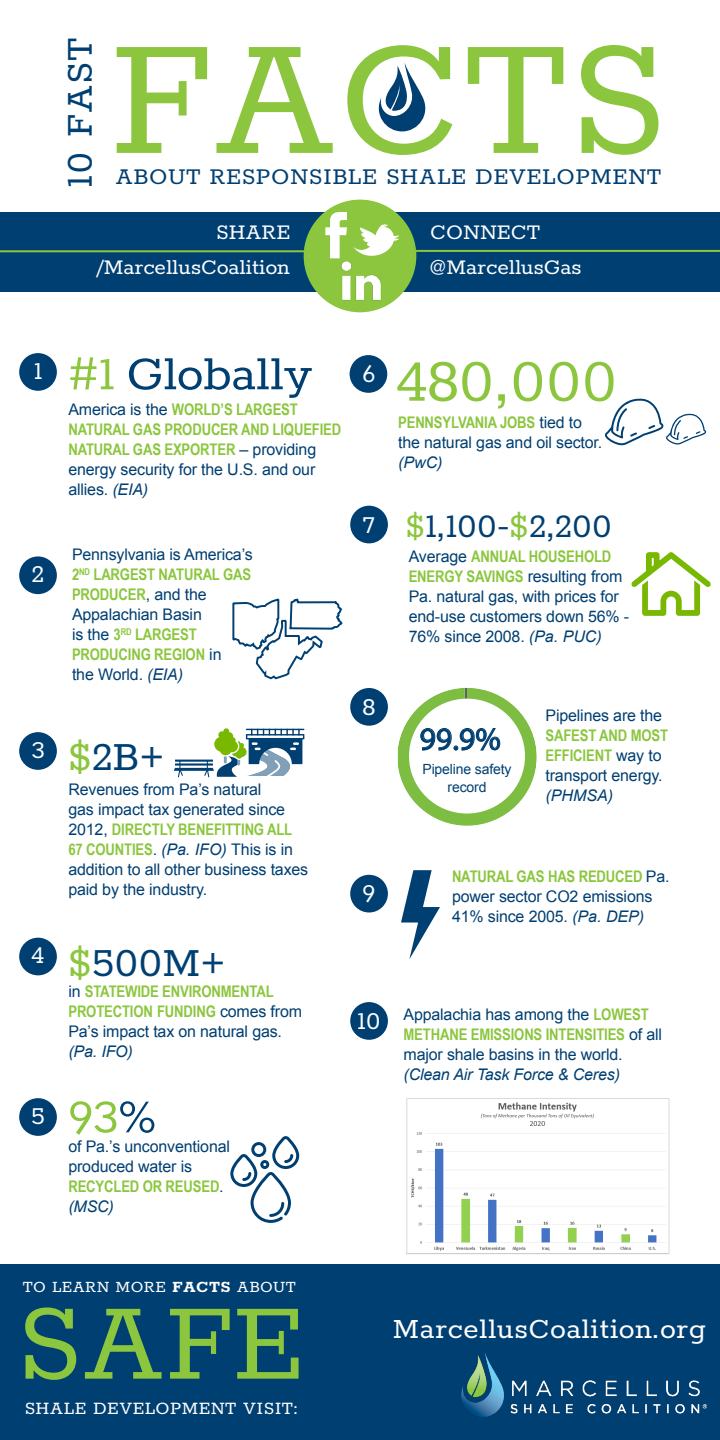
<style>
.page{position:relative;width:720px;height:1440px;background:#fff}
.page>*{position:absolute;margin:0;border:0;box-sizing:border-box;transform-origin:0 0}
.t1{font:188px "Rokkitt";color:#8bc63e}
.t2{font:124px "Rokkitt";color:#8bc63e}
.t3{font:68px "Rokkitt";letter-spacing:-.01em;color:#8bc63e}
.t4{font:54px "Rokkitt";color:#003f72}
.t5{font:54px "Rokkitt";color:#8bc63e}
.t6{font:46px "Rokkitt";letter-spacing:-.01em;color:#003f72}
.t7{font:42px "Rokkitt";letter-spacing:.02em;color:#003f72}
.t8{font:38px "Rokkitt";letter-spacing:-.01em;color:#003f72}
.t9{font:32px "Rokkitt";letter-spacing:.02em;color:#fff}
.t10{font:32px "Myriad Pro";color:#003f72}
.t11{font:28px "Rokkitt";color:#fff}
.t12{font:26px "Rokkitt";letter-spacing:.02em;color:#003f72}
.t13{font:24px "Rokkitt";color:#fff}
.t14{font:20px "Rokkitt";letter-spacing:.02em;color:#fff}
.t15{font:18px "Rokkitt";letter-spacing:.02em;color:#fff}
.t16{font:16px/20px "Arial";letter-spacing:-.01em;color:#003f72}
.t17{font:700 16px/20px "Arial Narrow";letter-spacing:-.01em;color:#8bc63e}
.t18{font:italic 16px "Arial";letter-spacing:-.01em;color:#003f72}
.t19{font:14px/18px "Arial";letter-spacing:-.01em;color:#003f72;text-align:center}
.s1{color:#8bc63e}
.s2{font-family:"Arial";font-weight:400;color:#003f72}
.s3{font-family:"Arial";font-weight:400;font-style:italic;color:#003f72}
.s4{font-family:"Arial Narrow";font-weight:700;color:#8bc63e}
.s5{font-style:italic}
.s6{color:#003f72}
.s7{font-weight:700}
</style>
<div class="page">
<div style="left:0;top:1264px;width:720px;height:176px;background:#003f72"></div>
<div style="left:0;top:212px;width:720px;height:80px;background:#003f72"></div>
<div style="left:19px;top:938px;width:38px;height:37px;background:#003f72;border-radius:50%"></div>
<div style="left:19px;top:732px;width:38px;height:38px;background:#003f72;border-radius:50%"></div>
<div style="left:19px;top:556px;width:38px;height:38px;background:#003f72;border-radius:50%"></div>
<div style="left:19px;top:353px;width:38px;height:38px;background:#003f72;border-radius:50%"></div>
<div style="left:19px;top:1098px;width:38px;height:38px;background:#003f72;border-radius:50%"></div>
<div style="left:350px;top:1002px;width:38px;height:38px;background:#003f72;border-radius:50%"></div>
<div style="left:350px;top:875px;width:38px;height:37px;background:#003f72;border-radius:50%"></div>
<div style="left:350px;top:688px;width:38px;height:38px;background:#003f72;border-radius:50%"></div>
<div style="left:350px;top:506px;width:38px;height:37px;background:#003f72;border-radius:50%"></div>
<div style="left:350px;top:355px;width:37px;height:38px;background:#003f72;border-radius:50%"></div>
<div style="left:304px;top:200px;width:112px;height:112px;background:#8bc63e;border-radius:50%"></div>
<svg style="left:325px;top:212px;width:22px;height:46px"></svg>
<svg style="left:353px;top:224px;width:46px;height:32px"></svg>
<hr style="left:0;top:250px;width:307px;height:2px;background:#8bc63e">
<hr style="left:405px;top:250px;width:315px;height:2px;background:#8bc63e">
<svg style="left:398px;top:688px;width:139px;height:138px"></svg>
<svg style="left:605px;top:398px;width:101px;height:48px"></svg>
<img style="left:461px;top:1353px;width:245px;height:63px">
<svg style="left:230px;top:1136px;width:69px;height:87px"></svg>
<svg style="left:631px;top:552px;width:80px;height:64px"></svg>
<img style="left:335px;top:258px;width:52px;height:50px">
<svg style="left:401px;top:870px;width:39px;height:89px"></svg>
<img style="left:411px;top:1102px;width:254px;height:149px">
<div style="left:407px;top:1098px;width:262px;height:156px;border:1px solid #d9d9d9"></div>
<svg style="left:378px;top:63px;width:48px;height:68px"></svg>
<svg style="left:174px;top:598px;width:169px;height:179px"></svg>
<p class="t7" style="left:52px;top:188px;width:151px;rotate:-90deg">10 FAST</p>
<p class="t1" style="left:109px;top:-26px;width:559px">FACTS</p>
<p class="t12" style="left:116px;top:159px;width:547px">ABOUT RESPONSIBLE SHALE DEVELOPMENT</p>
<p class="t13" style="left:216px;top:216px;width:76px">SHARE</p>
<p class="t13" style="left:430px;top:216px;width:112px">CONNECT</p>
<p class="t13" style="left:96px;top:251px;width:195px">/MarcellusCoalition</p>
<p class="t13" style="left:430px;top:251px;width:154px">@MarcellusGas</p>
<p class="t11" style="left:34px;top:352px;width:10px">1</p>
<p class="t11" style="left:32px;top:556px;width:14px">2</p>
<p class="t11" style="left:31px;top:731px;width:15px">3</p>
<p class="t4" style="left:68px;top:338px;width:245px"><span class="s1">#1</span> Globally</p>
<p class="t17" style="left:68px;top:399px;width:274px"><span class="s2">America is the</span> WORLD’S LARGEST<br>NATURAL GAS PRODUCER AND LIQUEFIED<br>NATURAL GAS EXPORTER <span class="s2">– providing energy security for the U.S. and our allies.</span> <span class="s3">(EIA)</span></p>
<p class="t16" style="left:72px;top:545px;width:182px">Pennsylvania is America’s<br><span class="s4">2</span><sup>ND</sup> <span class="s4">LARGEST NATURAL GAS<br>PRODUCER</span>, and the<br>Appalachian Basin<br>is the <span class="s4">3</span><sup>RD</sup> <span class="s4">LARGEST<br>PRODUCING REGION</span> in<br>the World. <span class="s5">(EIA)</span></p>
<p class="t6" style="left:68px;top:726px;width:98px"><span class="s1">$</span>2B+</p>
<p class="t16" style="left:68px;top:780px;width:241px">Revenues from Pa’s natural<br>gas impact tax generated since<br>2012, <span class="s4">DIRECTLY BENEFITTING ALL<br>67 COUNTIES</span>. <span class="s5">(Pa. IFO)</span> This is in addition to all other business taxes paid by the industry.</p>
<p class="t11" style="left:363px;top:356px;width:14px">6</p>
<p class="t11" style="left:363px;top:507px;width:14px">7</p>
<p class="t11" style="left:363px;top:688px;width:14px">8</p>
<p class="t3" style="left:397px;top:336px;width:222px">480,000</p>
<p class="t16" style="left:398px;top:412px;width:206px"><span class="s4">PENNSYLVANIA JOBS</span> tied to the natural gas and oil sector. <span class="s5">(PwC)</span></p>
<p class="t8" style="left:406px;top:500px;width:208px"><span class="s1">$</span>1,100-<span class="s1">$</span>2,200</p>
<p class="t16" style="left:409px;top:546px;width:222px">Average <span class="s4">ANNUAL HOUSEHOLD<br>ENERGY SAVINGS</span> resulting from<br>Pa. natural gas, with prices for end-use customers down 56% -<br>76% since 2008. <span class="s5">(Pa. PUC)</span></p>
<h3 class="t10" style="left:420px;top:719px;width:83px">99.9%</h3>
<p class="t19" style="left:422px;top:760px;width:91px">Pipeline safety record</p>
<p class="t16" style="left:546px;top:706px;width:124px">Pipelines are the<br><span class="s4">SAFEST AND MOST<br>EFFICIENT</span> way to transport energy.</p>
<p class="t18" style="left:546px;top:785px;width:69px">(PHMSA)</p>
<p class="t11" style="left:363px;top:875px;width:14px">9</p>
<p class="t16" style="left:452px;top:866px;width:219px"><span class="s4">NATURAL GAS HAS REDUCED</span> Pa. power sector CO2 emissions<br>41% since 2005. <span class="s5">(Pa. DEP)</span></p>
<p class="t11" style="left:32px;top:937px;width:14px">4</p>
<p class="t6" style="left:68px;top:932px;width:159px"><span class="s1">$</span>500M+</p>
<p class="t11" style="left:31px;top:1097px;width:15px">5</p>
<p class="t17" style="left:68px;top:981px;width:235px"><span class="s2">in</span> STATEWIDE ENVIRONMENTAL<br>PROTECTION FUNDING <span class="s2">comes from<br>Pa’s impact tax on natural gas.</span></p>
<p class="t18" style="left:68px;top:1041px;width:66px">(Pa. IFO)</p>
<p class="t5" style="left:68px;top:1081px;width:90px">93<span class="s6">%</span></p>
<p class="t16" style="left:68px;top:1137px;width:163px">of Pa.’s unconventional produced water is<br><span class="s4">RECYCLED OR REUSED</span>. <span class="s5">(MSC)</span></p>
<p class="t15" style="left:23px;top:1275px;width:275px">TO LEARN MORE <span class="s7">FACTS</span> ABOUT</p>
<p class="t2" style="left:17px;top:1260px;width:289px">SAFE</p>
<p class="t14" style="left:25px;top:1395px;width:275px">SHALE DEVELOPMENT VISIT:</p>
<p class="t11" style="left:357px;top:1002px;width:25px">10</p>
<p class="t16" style="left:404px;top:1005px;width:260px">Appalachia has among the <span class="s4">LOWEST<br>METHANE EMISSIONS INTENSITIES</span> of all major shale basins in the world.</p>
<p class="t18" style="left:404px;top:1064px;width:218px">(Clean Air Task Force &amp; Ceres)</p>
<p class="t9" style="left:393px;top:1308px;width:314px">MarcellusCoalition.org</p>
</div>
